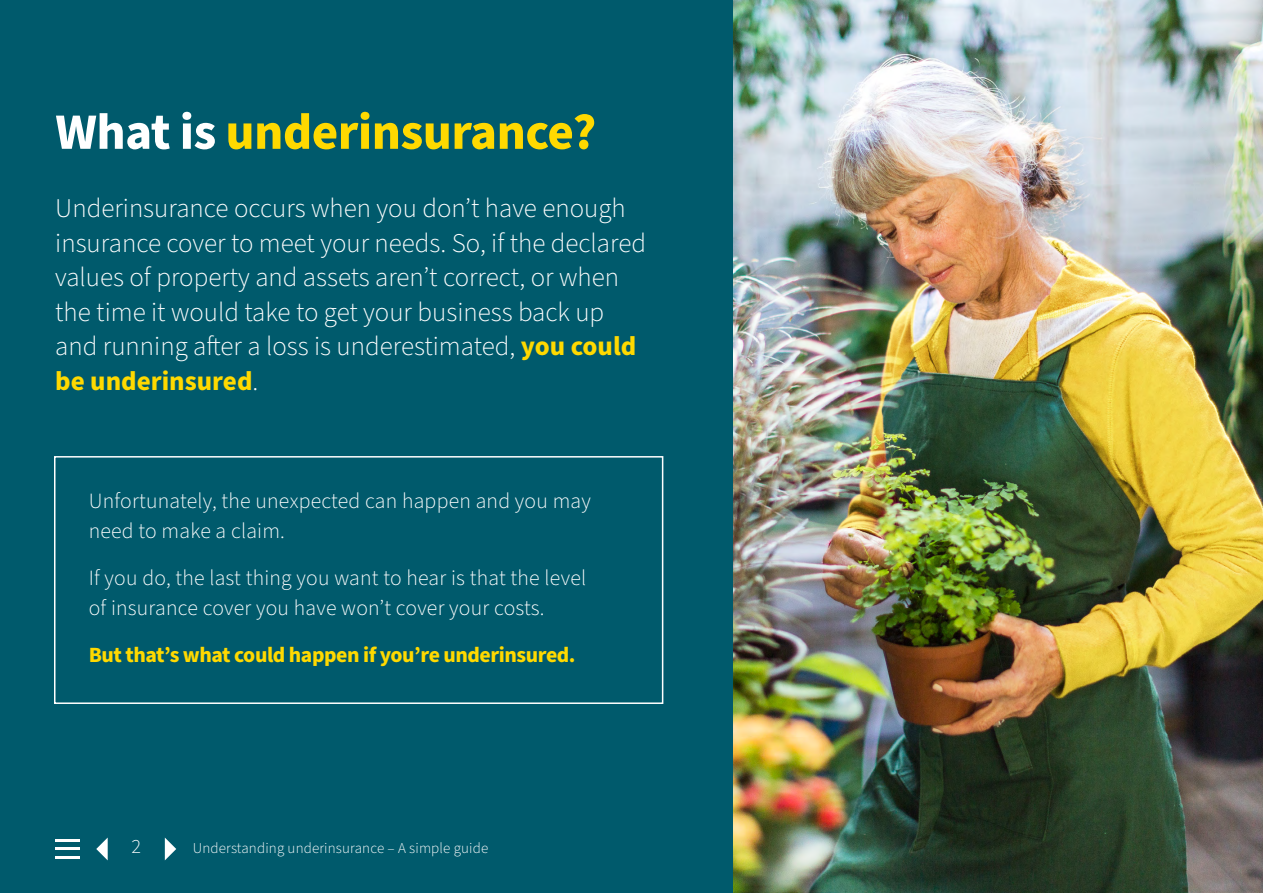
<style>
.page{position:relative;width:1263px;height:893px;background:#fff}
.page>*{position:absolute;margin:0;border:0;box-sizing:border-box;transform-origin:0 0}
.t1{font:700 51px "Source Sans Pro";letter-spacing:-.01em;color:#ffd900}
.t2{font:300 27px/34.5px "Source Sans Pro";color:#fff}
.t3{font:300 21.75px/30px "Source Sans Pro";letter-spacing:.01em;color:#fff}
.t4{font:700 21.75px "Source Sans Pro";letter-spacing:-.02em;color:#ffd900}
.t5{font:300 20.1px "Source Sans Pro";color:#fff}
.t6{font:300 15px "Source Sans Pro";letter-spacing:.01em;color:#fff}
.s1{color:#fff}
.s2{font-weight:700;color:#ffd900}
</style>
<div class="page">
<div style="left:0;top:0;width:733px;height:893px;background:#005a6c"></div>
<svg style="left:165px;top:838px;width:11px;height:22px"></svg>
<svg style="left:96px;top:837px;width:12px;height:23px"></svg>
<hr style="left:55px;top:848px;width:25px;height:2px;background:#fff">
<hr style="left:55px;top:856px;width:25px;height:3px;background:#fff">
<hr style="left:55px;top:839px;width:25px;height:3px;background:#fff">
<img style="left:733px;top:0;width:530px;height:893px">
<div style="left:54px;top:456px;width:609px;height:248px;background:#005a6c;border:2px solid #fff"></div>
<h1 class="t1" style="left:55px;top:97px;width:543px"><span class="s1">What is</span> underinsurance?</h1>
<p class="t2" style="left:55px;top:192px;width:592px">Underinsurance occurs when you don’t have enough insurance cover to meet your needs. So, if the declared values of property and assets aren’t correct, or when the time it would take to get your business back up and running after a loss is underestimated, <span class="s2">you could be underinsured</span>.</p>
<p class="t3" style="left:89px;top:486px;width:504px">Unfortunately, the unexpected can happen and you may need to make a claim.</p>
<p class="t3" style="left:89px;top:563px;width:499px">If you do, the last thing you want to hear is that the level of insurance cover you have won’t cover your costs.</p>
<p class="t4" style="left:89px;top:640px;width:488px">But that’s what could happen if you’re underinsured.</p>
<p class="t5" style="left:131px;top:833px;width:11px">2</p>
<p class="t6" style="left:193px;top:838px;width:297px">Understanding underinsurance – A simple guide</p>
</div>
